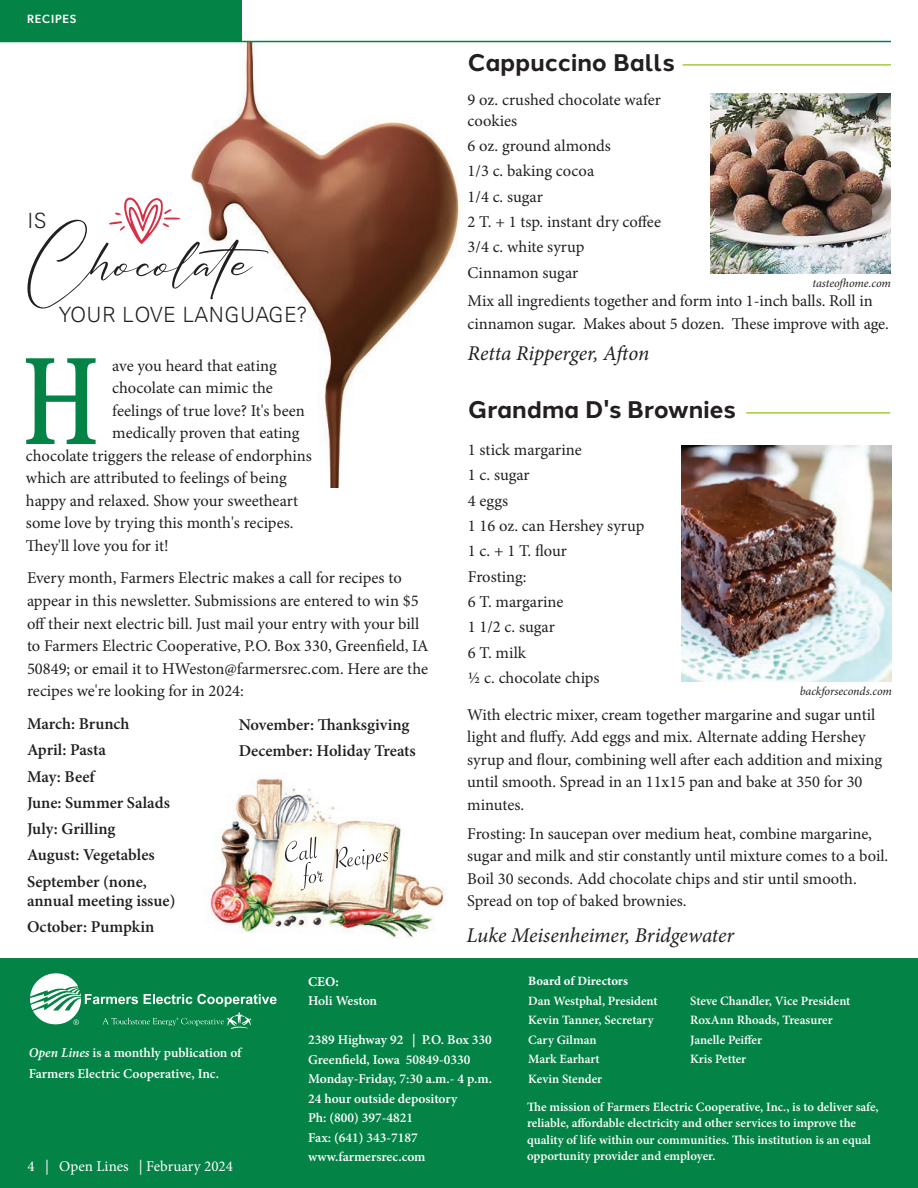
<style>
.page{position:relative;width:918px;height:1188px;background:#fff}
.page>*{position:absolute;margin:0;border:0;box-sizing:border-box;transform-origin:0 0}
.t1{font:600 132px "Minion Pro";color:#038345;scale:.75 1}
.t2{font:88.5px "Handmagic Signature";color:#231f20}
.t3{font:60px "Cute Heart";color:#d63247}
.t4{font:700 24px "Halcom";color:#231f20}
.t5{font:italic 21px "Minion Pro";letter-spacing:-.005em;color:#231f20}
.t6{font:300 21px "Gen";color:#231f20}
.t7{font:16.5px/25.3px "Minion Pro";letter-spacing:-.005em;color:#231f20}
.t8{font:600 16.5px/26.2px "Minion Pro";color:#231f20}
.t9{font:15px "Minion Pro";color:#fff}
.t10{font:600 13.5px/19.5px "Minion Pro";color:#fff}
.t11{font:700 13.5px "Minion Pro";color:#fff}
.t12{font:600 12.75px/16.5px "Minion Pro";color:#fff}
.t13{font:700 12.75px "Minion Pro";color:#fff}
.t14{font:italic 12px "Minion Pro";letter-spacing:-.005em;color:#231f20}
.t15{font:500 12px "Gibson";letter-spacing:.07em;color:#fff}
.s1{font-style:italic}
</style>
<div class="page">
<img style="left:180px;top:42px;width:285px;height:446px">
<div style="left:0;top:958px;width:918px;height:230px;background:#038345"></div>
<svg style="left:30px;top:973px;width:247px;height:56px"></svg>
<div style="left:0;top:0;width:242px;height:42px;background:#038345"></div>
<hr style="left:0;top:41px;width:891px;height:1px;background:#038345">
<hr style="left:683px;top:64px;width:208px;height:2px;background:#a3cb39">
<img style="left:208px;top:777px;width:238px;height:162px">
<svg style="left:285px;top:836px;width:38px;height:54px"></svg>
<svg style="left:336px;top:847px;width:52px;height:23px"></svg>
<hr style="left:746px;top:412px;width:144px;height:2px;background:#a3cb39">
<img style="left:711px;top:94px;width:180px;height:180px">
<img style="left:681px;top:446px;width:211px;height:235px">
<p class="t15" style="left:27px;top:12px;width:51px">RECIPES</p>
<h3 class="t3" style="left:109px;top:188px;width:71px">s</h3>
<p class="t6" style="left:27px;top:208px;width:21px">IS</p>
<h2 class="t2" style="left:27px;top:199px;width:246px">Chocolate</h2>
<p class="t6" style="left:58px;top:302px;width:251px">YOUR LOVE LANGUAGE?</p>
<h1 class="t1" style="left:22px;top:311px;width:104px">H</h1>
<p class="t7" style="left:112px;top:353px;width:166px">ave you heard that eating</p>
<p class="t7" style="left:112px;top:375px;width:162px">chocolate can mimic the</p>
<p class="t7" style="left:112px;top:398px;width:194px">feelings of true love? It's been</p>
<p class="t7" style="left:112px;top:420px;width:189px">medically proven that eating</p>
<p class="t7" style="left:26px;top:443px;width:287px">chocolate triggers the release of endorphins</p>
<p class="t7" style="left:26px;top:465px;width:262px">which are attributed to feelings of being</p>
<p class="t7" style="left:26px;top:488px;width:274px">happy and relaxed. Show your sweetheart</p>
<p class="t7" style="left:26px;top:510px;width:269px">some love by trying this month's recipes.</p>
<p class="t7" style="left:26px;top:533px;width:144px">They'll love you for it!</p>
<p class="t7" style="left:27px;top:567px;width:403px;line-height:22.5px">Every month, Farmers Electric makes a call for recipes to appear in this newsletter. Submissions are entered to win $5 off their next electric bill. Just mail your entry with your bill to Farmers Electric Cooperative, P.O. Box 330, Greenfield, IA 50849; or email it to HWeston@farmersrec.com. Here are the recipes we're looking for in 2024:</p>
<p class="t8" style="left:239px;top:712px;width:179px">November: Thanksgiving<br>December: Holiday Treats</p>
<p class="t8" style="left:27px;top:711px;width:144px">March: Brunch<br>April: Pasta<br>May: Beef<br>June: Summer Salads<br>July: Grilling<br>August: Vegetables<br>September (none,</p>
<p class="t8" style="left:27px;top:888px;width:150px">annual meeting issue)<br>October: Pumpkin</p>
<h3 class="t4" style="left:468px;top:43px;width:209px">Cappuccino Balls</h3>
<p class="t7" style="left:468px;top:89px;width:195px;line-height:21px">9 oz. crushed chocolate wafer cookies</p>
<p class="t7" style="left:468px;top:133px;width:195px">6 oz. ground almonds<br>1/3 c. baking cocoa<br>1/4 c. sugar<br>2 T. + 1 tsp. instant dry coffee<br>3/4 c. white syrup<br>Cinnamon sugar</p>
<p class="t14" style="left:812px;top:275px;width:80px">tasteofhome.com</p>
<p class="t7" style="left:468px;top:290px;width:423px;line-height:22.5px">Mix all ingredients together and form into 1-inch balls. Roll in cinnamon sugar. Makes about 5 dozen. These improve with age.</p>
<p class="t5" style="left:468px;top:339px;width:183px">Retta Ripperger, Afton</p>
<h3 class="t4" style="left:468px;top:391px;width:269px">Grandma D's Brownies</h3>
<p class="t7" style="left:468px;top:437px;width:178px">1 stick margarine<br>1 c. sugar<br>4 eggs<br>1 16 oz. can Hershey syrup<br>1 c. + 1 T. flour<br>Frosting:<br>6 T. margarine<br>1 1/2 c. sugar<br>6 T. milk<br>½ c. chocolate chips</p>
<p class="t14" style="left:800px;top:683px;width:94px">backforseconds.com</p>
<p class="t7" style="left:467px;top:703px;width:417px;line-height:22.5px">With electric mixer, cream together margarine and sugar until light and fluffy. Add eggs and mix. Alternate adding Hershey syrup and flour, combining well after each addition and mixing until smooth. Spread in an 11x15 pan and bake at 350 for 30 minutes.</p>
<p class="t7" style="left:467px;top:822px;width:423px;line-height:22.5px">Frosting: In saucepan over medium heat, combine margarine, sugar and milk and stir constantly until mixture comes to a boil.<br>Boil 30 seconds. Add chocolate chips and stir until smooth.<br>Spread on top of baked brownies.</p>
<p class="t5" style="left:467px;top:921px;width:269px">Luke Meisenheimer, Bridgewater</p>
<p class="t10" style="left:29px;top:1043px;width:214px;line-height:21px"><span class="s1">Open Lines</span> is a monthly publication of<br>Farmers Electric Cooperative, Inc.</p>
<p class="t9" style="left:28px;top:1156px;width:207px">4 | Open Lines | February 2024</p>
<p class="t11" style="left:308px;top:972px;width:32px">CEO:</p>
<p class="t10" style="left:308px;top:991px;width:71px">Holi Weston</p>
<p class="t10" style="left:308px;top:1030px;width:185px">2389 Highway 92 | P.O. Box 330<br>Greenfield, Iowa 50849-0330<br>Monday-Friday, 7:30 a.m.- 4 p.m.<br>24 hour outside depository<br>Ph: (800) 397-4821<br>Fax: (641) 343-7187 www.farmersrec.com</p>
<p class="t13" style="left:528px;top:972px;width:101px">Board of Directors</p>
<p class="t12" style="left:528px;top:993px;width:131px">Dan Westphal, President</p>
<p class="t12" style="left:690px;top:993px;width:162px">Steve Chandler, Vice President</p>
<p class="t12" style="left:528px;top:1012px;width:127px">Kevin Tanner, Secretary</p>
<p class="t12" style="left:690px;top:1012px;width:144px">RoxAnn Rhoads, Treasurer</p>
<p class="t12" style="left:528px;top:1032px;width:70px">Cary Gilman</p>
<p class="t12" style="left:690px;top:1032px;width:73px">Janelle Peiffer</p>
<p class="t12" style="left:528px;top:1051px;width:73px">Mark Earhart</p>
<p class="t12" style="left:690px;top:1051px;width:58px">Kris Petter</p>
<p class="t12" style="left:527px;top:1065px;width:353px;line-height:27.6px">Kevin Stender<br>The mission of Farmers Electric Cooperative, Inc., is to deliver safe,</p>
<p class="t12" style="left:527px;top:1115px;width:345px">reliable, affordable electricity and other services to improve the quality of life within our communities. This institution is an equal opportunity provider and employer.</p>
</div>
